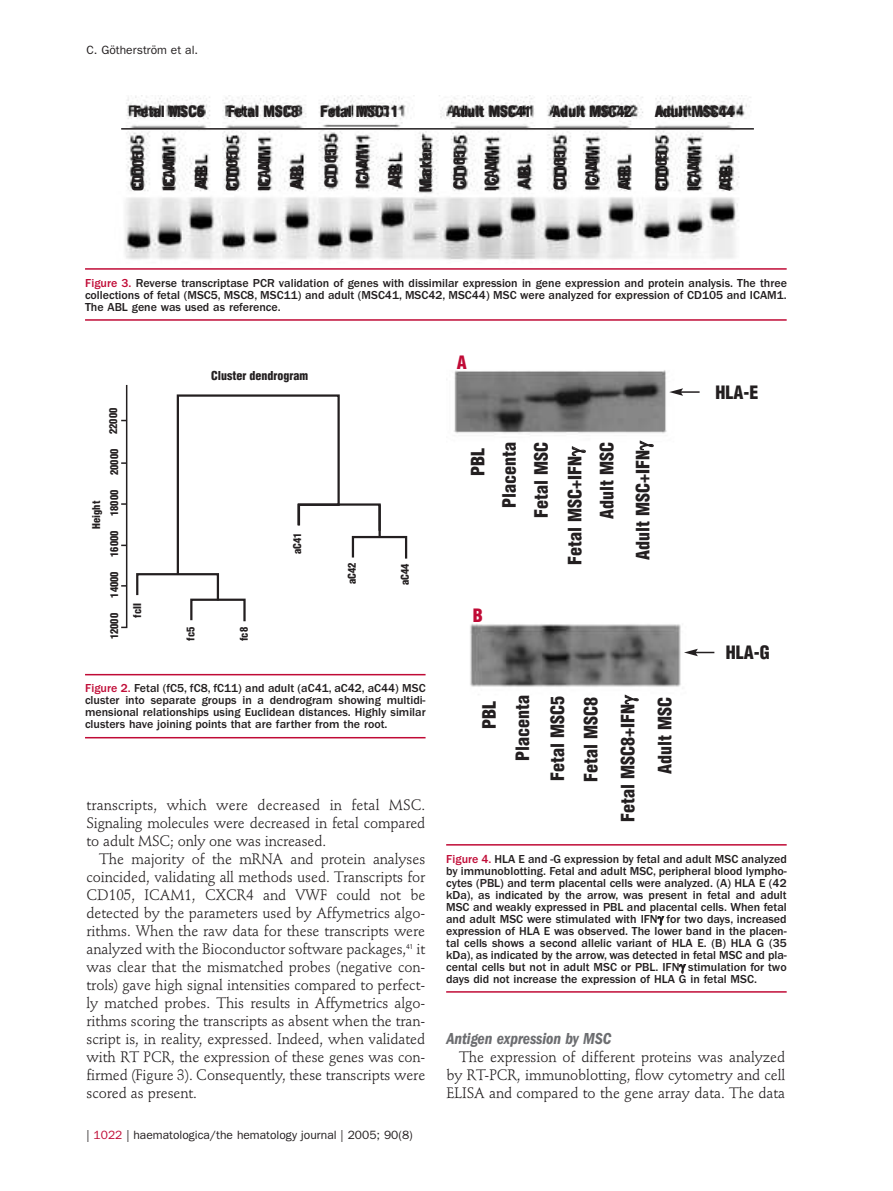
<style>
.page{position:relative;width:893px;height:1191px;background:#fff}
.page>*{position:absolute;margin:0;border:0;box-sizing:border-box;transform-origin:0 0}
.t1{font:900 condensed 18px/36.9px "Helvetica";color:#231f20}
.t2{font:900 condensed 18px "Helvetica";color:#c00b36}
.t3{font:italic 600 condensed 16.5px "Franklin Gothic";letter-spacing:-.005em;color:#6c6d70}
.t4{font:15px/18px "Stempel Schneidler";letter-spacing:-.005em;color:#231f20;text-align:justify}
.t5{font:900 condensed 15px/31.7px "Helvetica";color:#231f20}
.t6{font:500 12px/12px "Franklin Gothic";color:#231f20;text-align:justify}
.t7{font:12px "Franklin Gothic";color:#231f20}
.t8{font:900 condensed 12px "Helvetica";color:#231f20}
.t9{font:900 condensed 10.5px "Helvetica";color:#231f20}
.s1{color:#c00b36}
</style>
<div class="page">
<img style="left:125px;top:95px;width:626px;height:165px">
<hr style="left:85px;top:268px;width:702px;height:2px;background:#c00b36">
<hr style="left:85px;top:319px;width:702px;height:2px;background:#c00b36">
<hr style="left:85px;top:674px;width:341px;height:1px;background:#c00b36">
<hr style="left:85px;top:737px;width:341px;height:1px;background:#c00b36">
<img style="left:454px;top:370px;width:261px;height:317px">
<hr style="left:446px;top:844px;width:341px;height:1px;background:#c00b36">
<hr style="left:446px;top:991px;width:341px;height:1px;background:#c00b36">
<svg style="left:684px;top:649px;width:30px;height:7px"></svg>
<hr style="left:680px;top:391px;width:20px;height:2px;background:#231f20">
<svg style="left:669px;top:388px;width:14px;height:8px"></svg>
<svg style="left:136px;top:394px;width:272px;height:228px"></svg>
<hr style="left:379px;top:504px;width:2px;height:33px;background:#231f20">
<svg style="left:121px;top:384px;width:7px;height:245px"></svg>
<hr style="left:121px;top:128px;width:633px;height:2px;background:#231f20">
<svg style="left:640px;top:441px;width:13px;height:9px"></svg>
<svg style="left:572px;top:447px;width:13px;height:8px"></svg>
<p class="t7" style="left:87px;top:46px;width:113px">C. Götherström et al.</p>
<p class="t5" style="left:133px;top:97px;width:72px">Fetal MSC6</p>
<p class="t5" style="left:228px;top:97px;width:72px">Fetal MSC8</p>
<p class="t5" style="left:320px;top:97px;width:80px">Fetal MSC11</p>
<p class="t5" style="left:452px;top:97px;width:81px">Adult MSC41</p>
<p class="t5" style="left:553px;top:97px;width:81px">Adult MSC42</p>
<p class="t5" style="left:655px;top:97px;width:81px">Adult MSC44</p>
<p class="t5" style="left:123px;top:191px;width:41px;rotate:-90deg">CD105</p>
<p class="t5" style="left:218px;top:191px;width:41px;rotate:-90deg">CD105</p>
<p class="t5" style="left:412px;top:192px;width:46px;rotate:-90deg">Marker</p>
<p class="t5" style="left:316px;top:187px;width:41px;rotate:-90deg">CD105</p>
<p class="t5" style="left:445px;top:189px;width:41px;rotate:-90deg">CD105</p>
<p class="t5" style="left:545px;top:190px;width:41px;rotate:-90deg">CD105</p>
<p class="t5" style="left:647px;top:191px;width:41px;rotate:-90deg">CD105</p>
<p class="t5" style="left:155px;top:191px;width:42px;rotate:-90deg">ICAM1</p>
<p class="t5" style="left:249px;top:191px;width:42px;rotate:-90deg">ICAM1</p>
<p class="t5" style="left:348px;top:188px;width:42px;rotate:-90deg">ICAM1</p>
<p class="t5" style="left:476px;top:190px;width:42px;rotate:-90deg">ICAM1</p>
<p class="t5" style="left:577px;top:190px;width:42px;rotate:-90deg">ICAM1</p>
<p class="t5" style="left:679px;top:191px;width:42px;rotate:-90deg">ICAM1<br>ABL</p>
<p class="t5" style="left:379px;top:187px;width:25px;rotate:-90deg">ABL</p>
<p class="t5" style="left:509px;top:188px;width:25px;rotate:-90deg">ABL</p>
<p class="t5" style="left:282px;top:189px;width:25px;rotate:-90deg">ABL</p>
<p class="t5" style="left:186px;top:189px;width:25px;rotate:-90deg">ABL</p>
<p class="t5" style="left:610px;top:190px;width:25px;rotate:-90deg">ABL</p>
<p class="t6" style="left:85px;top:278px;width:703px"><span class="s1">Figure 3.</span> Reverse transcriptase PCR validation of genes with dissimilar expression in gene expression and protein analysis. The three collections of fetal (MSC5, MSC8, MSC11) and adult (MSC41, MSC42, MSC44) MSC were analyzed for expression of CD105 and ICAM1.<br>The ABL gene was used as reference.</p>
<p class="t9" style="left:109px;top:434px;width:28px;rotate:-90deg">22000</p>
<p class="t9" style="left:92px;top:529px;width:29px;rotate:-90deg">Height</p>
<p class="t9" style="left:110px;top:475px;width:28px;rotate:-90deg">20000</p>
<p class="t9" style="left:110px;top:516px;width:28px;rotate:-90deg">18000</p>
<p class="t9" style="left:110px;top:557px;width:28px;rotate:-90deg">16000</p>
<p class="t9" style="left:110px;top:598px;width:28px;rotate:-90deg">14000</p>
<p class="t9" style="left:110px;top:639px;width:28px;rotate:-90deg">12000</p>
<p class="t9" style="left:133px;top:617px;width:16px;rotate:-90deg">fcII</p>
<p class="t8" style="left:211px;top:371px;width:99px">Cluster dendrogram</p>
<p class="t9" style="left:187px;top:641px;width:15px;rotate:-90deg">fc5</p>
<p class="t9" style="left:240px;top:641px;width:15px;rotate:-90deg">fc8</p>
<p class="t9" style="left:293px;top:554px;width:23px;rotate:-90deg">aC41</p>
<p class="t9" style="left:348px;top:584px;width:23px;rotate:-90deg">aC42</p>
<p class="t9" style="left:401px;top:585px;width:23px;rotate:-90deg">aC44</p>
<p class="t6" style="left:85px;top:683px;width:342px"><span class="s1">Figure 2.</span> Fetal (fC5, fC8, fC11) and adult (aC41, aC42, aC44) MSC cluster into separate groups in a dendrogram showing multidi&shy;mensional relationships using Euclidean distances. Highly similar clusters have joining points that are farther from the root.</p>
<p class="t4" style="left:87px;top:797px;width:340px">transcripts, which were decreased in fetal MSC.<br>Signaling molecules were decreased in fetal compared to adult MSC; only one was increased.</p>
<p class="t4" style="left:87px;top:851px;width:340px;text-indent:13px">The majority of the mRNA and protein analyses coincided, validating all methods used. Transcripts for CD105, ICAM1, CXCR4 and VWF could not be detected by the parameters used by Affymetrics algo&shy;rithms. When the raw data for these transcripts were analyzed with the Bioconductor software packages,<sup>41</sup> it was clear that the mismatched probes (negative con&shy;trols) gave high signal intensities compared to perfect&shy;ly matched probes. This results in Affymetrics algo&shy;rithms scoring the transcripts as absent when the tran&shy;script is, in reality, expressed. Indeed, when validated with RT PCR, the expression of these genes was con&shy;firmed (Figure 3). Consequently, these transcripts were scored as present.</p>
<p class="t7" style="left:87px;top:1130px;width:328px">| <span class="s1">1022</span> | haematologica/the hematology journal | 2005; 90(8)</p>
<h1 class="t2" style="left:457px;top:355px;width:12px">A</h1>
<h1 class="t1" style="left:461px;top:475px;width:30px;rotate:-90deg">PBL</h1>
<h1 class="t1" style="left:492px;top:507px;width:67px;rotate:-90deg">Placenta</h1>
<h1 class="t1" style="left:524px;top:518px;width:77px;rotate:-90deg">Fetal MSC</h1>
<h1 class="t2" style="left:473px;top:608px;width:12px">B</h1>
<h1 class="t1" style="left:558px;top:565px;width:110px;rotate:-90deg">Fetal MSC+IFN</h1>
<h1 class="t1" style="left:590px;top:519px;width:78px;rotate:-90deg">Adult MSC</h1>
<h1 class="t1" style="left:626px;top:560px;width:111px;rotate:-90deg">Adult MSC+IFN</h1>
<h1 class="t1" style="left:472px;top:728px;width:30px;rotate:-90deg">PBL</h1>
<h1 class="t1" style="left:506px;top:761px;width:67px;rotate:-90deg">Placenta</h1>
<h1 class="t1" style="left:541px;top:781px;width:86px;rotate:-90deg">Fetal MSC5</h1>
<h1 class="t1" style="left:574px;top:822px;width:127px;text-indent:41px;rotate:-90deg">Fetal MSC8<br>Fetal MSC8+IFN</h1>
<h1 class="t1" style="left:648px;top:773px;width:78px;rotate:-90deg">Adult MSC</h1>
<h1 class="t1" style="left:715px;top:375px;width:45px">HLA-E</h1>
<h1 class="t1" style="left:726px;top:635px;width:46px">HLA-G</h1>
<p class="t6" style="left:446px;top:853px;width:342px"><span class="s1">Figure 4.</span> HLA E and -G expression by fetal and adult MSC analyzed by immunoblotting. Fetal and adult MSC, peripheral blood lympho&shy;cytes (PBL) and term placental cells were analyzed. (A) HLA E (42 kDa), as indicated by the arrow, was present in fetal and adult MSC and weakly expressed in PBL and placental cells. When fetal and adult MSC were stimulated with IFN for two days, increased expression of HLA E was observed. The lower band in the placen&shy;tal cells shows a second allelic variant of HLA E. (B) HLA G (35 kDa), as indicated by the arrow, was detected in fetal MSC and pla&shy;cental cells but not in adult MSC or PBL. IFN stimulation for two days did not increase the expression of HLA G in fetal MSC.</p>
<h2 class="t3" style="left:446px;top:1032px;width:166px">Antigen expression by MSC</h2>
<p class="t4" style="left:446px;top:1049px;width:340px;text-indent:13px">The expression of different proteins was analyzed by RT-PCR, immunoblotting, flow cytometry and cell ELISA and compared to the gene array data. The data</p>
</div>
